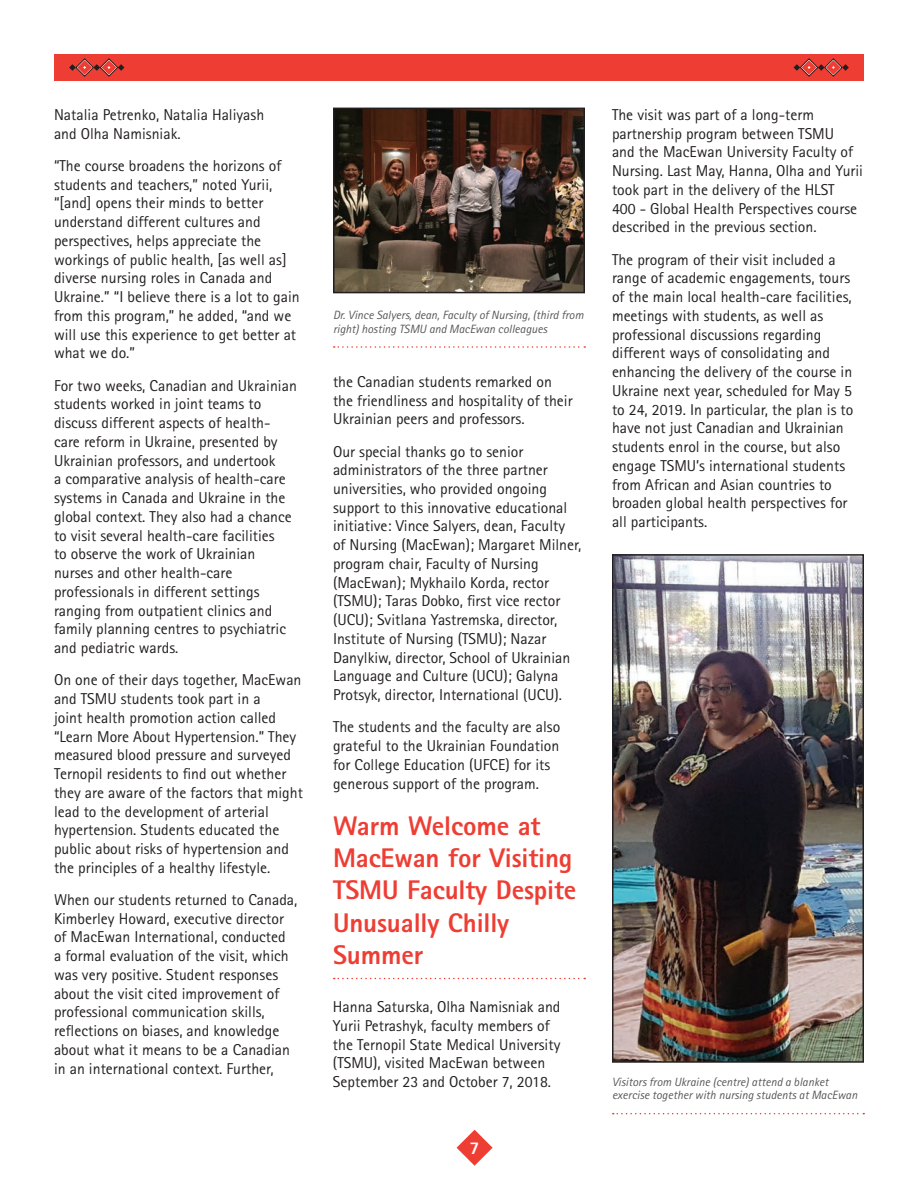
<style>
.page{position:relative;width:918px;height:1188px;background:#fff}
.page>*{position:absolute;margin:0;border:0;box-sizing:border-box;transform-origin:0 0}
.Article_Title{font:800 27px/32.4px "Rotis Sans Serif";letter-spacing:-.005em;color:#ee3e34}
.t1{font:800 18px "Rotis Sans Serif";color:#fff}
.Body_Copy{font:15.75px/18.8px "Rotis Sans Serif";color:#231f20}
.Image_Captions_8pt{font:italic 12px/13.5px "Rotis Sans Serif";color:#57585a}
</style>
<div class="page">
<div style="left:54px;top:54px;width:810px;height:27px;background:#ee3e34"></div>
<svg style="left:794px;top:59px;width:55px;height:17px"></svg>
<svg style="left:69px;top:59px;width:55px;height:17px"></svg>
<svg style="left:457px;top:1130px;width:36px;height:36px"></svg>
<svg style="left:334px;top:978px;width:251px;height:1px"></svg>
<img style="left:336px;top:111px;width:246px;height:179px">
<div style="left:333px;top:108px;width:252px;height:185px;border:2px solid #231f20"></div>
<img style="left:615px;top:557px;width:246px;height:503px">
<div style="left:612px;top:554px;width:252px;height:509px;border:2px solid #231f20"></div>
<svg style="left:613px;top:1113px;width:251px;height:1px"></svg>
<svg style="left:334px;top:346px;width:251px;height:2px"></svg>
<p class="Body_Copy" style="left:54px;top:105px;width:212px">Natalia Petrenko, Natalia Haliyash and Olha Namisniak.</p>
<p class="Body_Copy" style="left:54px;top:156px;width:247px">“The course broadens the horizons of students and teachers,” noted Yurii, “[and] opens their minds to better understand different cultures and perspectives, helps appreciate the workings of public health, [as well as] diverse nursing roles in Canada and Ukraine.” “I believe there is a lot to gain from this program,” he added, “and we will use this experience to get better at what we do.”</p>
<p class="Body_Copy" style="left:54px;top:376px;width:244px">For two weeks, Canadian and Ukrainian students worked in joint teams to discuss different aspects of health&shy;care reform in Ukraine, presented by Ukrainian professors, and undertook<br>a comparative analysis of health-care systems in Canada and Ukraine in the global context. They also had a chance to visit several health-care facilities<br>to observe the work of Ukrainian nurses and other health-care professionals in different settings ranging from outpatient clinics and family planning centres to psychiatric and pediatric wards.</p>
<p class="Body_Copy" style="left:54px;top:671px;width:250px">On one of their days together, MacEwan and TSMU students took part in a<br>joint health promotion action called “Learn More About Hypertension.” They measured blood pressure and surveyed Ternopil residents to find out whether they are aware of the factors that might lead to the development of arterial hypertension. Students educated the public about risks of hypertension and the principles of a healthy lifestyle.</p>
<p class="Body_Copy" style="left:54px;top:890px;width:245px">When our students returned to Canada, Kimberley Howard, executive director of MacEwan International, conducted<br>a formal evaluation of the visit, which was very positive. Student responses about the visit cited improvement of professional communication skills, reflections on biases, and knowledge about what it means to be a Canadian in an international context. Further,</p>
<p class="Image_Captions_8pt" style="left:333px;top:309px;width:252px">Dr. Vince Salyers, dean, Faculty of Nursing, (third from right) hosting TSMU and MacEwan colleagues</p>
<p class="Body_Copy" style="left:333px;top:372px;width:241px">the Canadian students remarked on the friendliness and hospitality of their<br>Ukrainian peers and professors.</p>
<p class="Body_Copy" style="left:333px;top:442px;width:250px">Our special thanks go to senior administrators of the three partner universities, who provided ongoing support to this innovative educational initiative: Vince Salyers, dean, Faculty of Nursing (MacEwan); Margaret Milner, program chair, Faculty of Nursing (MacEwan); Mykhailo Korda, rector (TSMU); Taras Dobko, first vice rector (UCU); Svitlana Yastremska, director, Institute of Nursing (TSMU); Nazar Danylkiw, director, School of Ukrainian Language and Culture (UCU); Galyna Protsyk, director, International (UCU).</p>
<p class="Body_Copy" style="left:333px;top:718px;width:229px">The students and the faculty are also grateful to the Ukrainian Foundation for College Education (UFCE) for its generous support of the program.</p>
<p class="Article_Title" style="left:333px;top:809px;width:245px">Warm Welcome at<br>MacEwan for Visiting<br>TSMU Faculty Despite<br>Unusually Chilly<br>Summer</p>
<p class="Body_Copy" style="left:333px;top:997px;width:229px">Hanna Saturska, Olha Namisniak and Yurii Petrashyk, faculty members of the Ternopil State Medical University (TSMU), visited MacEwan between September 23 and October 7, 2018.</p>
<p class="t1" style="left:470px;top:1137px;width:12px">7</p>
<p class="Body_Copy" style="left:612px;top:105px;width:253px">The visit was part of a long-term partnership program between TSMU<br>and the MacEwan University Faculty of Nursing. Last May, Hanna, Olha and Yurii took part in the delivery of the HLST<br>400 - Global Health Perspectives course described in the previous section.</p>
<p class="Body_Copy" style="left:612px;top:250px;width:243px">The program of their visit included a range of academic engagements, tours of the main local health-care facilities, meetings with students, as well as professional discussions regarding different ways of consolidating and enhancing the delivery of the course in Ukraine next year, scheduled for May 5 to 24, 2019. In particular, the plan is to have not just Canadian and Ukrainian students enrol in the course, but also engage TSMU’s international students from African and Asian countries to broaden global health perspectives for all participants.</p>
<p class="Image_Captions_8pt" style="left:612px;top:1075px;width:247px">Visitors from Ukraine (centre) attend a blanket exercise together with nursing students at MacEwan</p>
</div>
